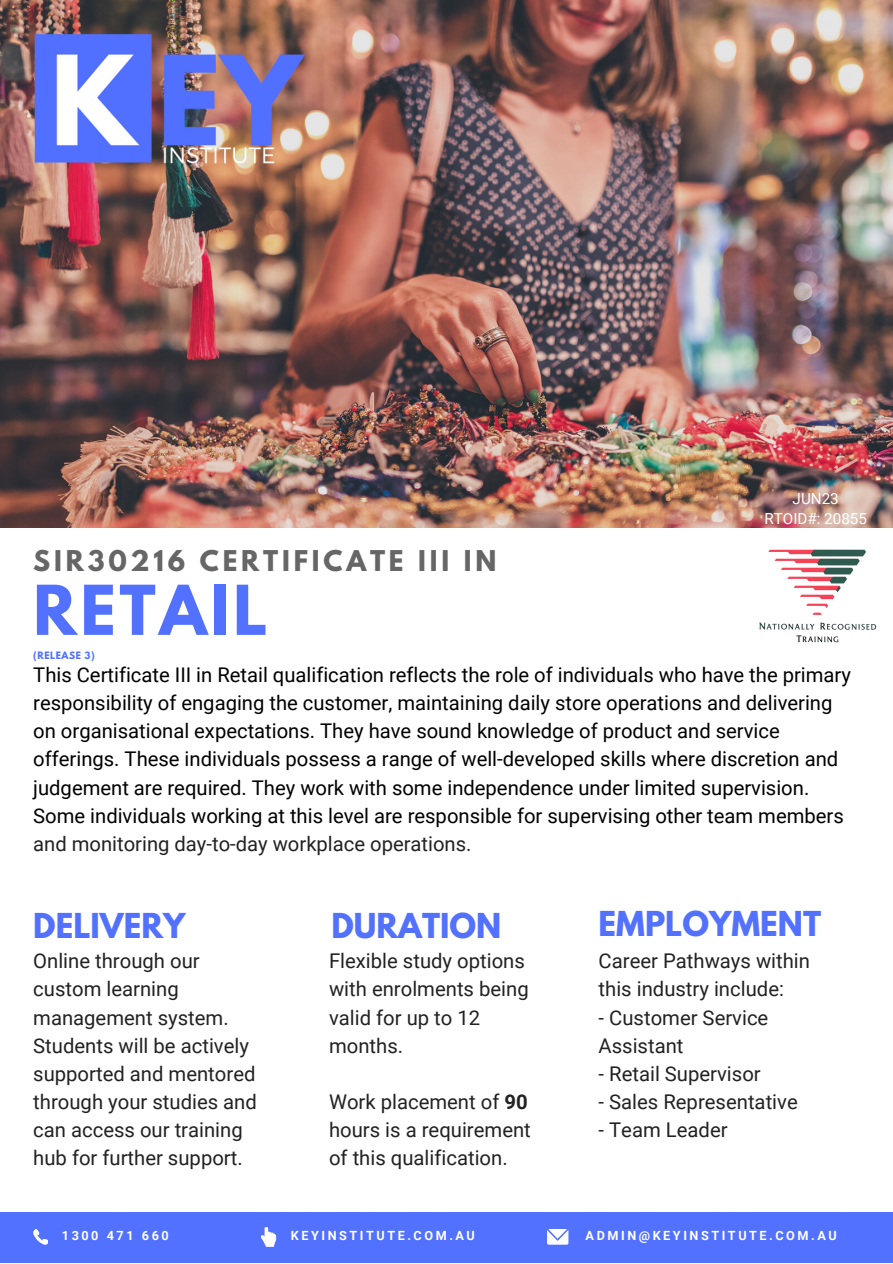
<style>
.page{position:relative;width:893px;height:1264px;background:#fff}
.page>*{position:absolute;margin:0;border:0;box-sizing:border-box;transform-origin:0 0}
.t1{font:700 60.9px "League Spartan";letter-spacing:.06em;color:#5271ff}
.t2{font:700 30.45px "League Spartan";color:#5271ff}
.t3{font:700 25.35px "League Spartan";letter-spacing:.15em;color:#666}
.t4{font:20.25px "Roboto";color:#000}
.t5{font:20.25px/28px "Roboto";color:#222}
.t6{font:15.15px "Roboto";color:#fff}
.t7{font:700 12.6px "Roboto";letter-spacing:.2em;color:#fff}
.t8{font:700 9px "League Spartan";letter-spacing:.06em;color:#5271ff}
.s1{font-weight:700}
</style>
<div class="page">
<img style="left:0;top:0;width:892px;height:528px">
<img style="left:759px;top:549px;width:118px;height:94px">
<div style="left:0;top:1212px;width:892px;height:50px;background:#5271ff"></div>
<svg style="left:33px;top:1229px;width:15px;height:15px"></svg>
<svg style="left:261px;top:1227px;width:15px;height:19px"></svg>
<svg style="left:547px;top:1229px;width:21px;height:15px"></svg>
<img style="left:11px;top:0;width:321px;height:255px">
<p class="t3" style="left:33px;top:547px;width:464px">SIR30216 CERTIFICATE III IN</p>
<p class="t1" style="left:33px;top:580px;width:236px">RETAIL</p>
<p class="t8" style="left:33px;top:650px;width:63px">(RELEASE 3)</p>
<p class="t6" style="left:792px;top:490px;width:48px">JUN23</p>
<p class="t6" style="left:764px;top:510px;width:104px">RTOID#: 20855</p>
<p class="t4" style="left:33px;top:663px;width:819px">This Certificate III in Retail qualification reflects the role of individuals who have the primary</p>
<p class="t4" style="left:33px;top:691px;width:800px">responsibility of engaging the customer, maintaining daily store operations and delivering</p>
<p class="t4" style="left:33px;top:719px;width:748px">on organisational expectations. They have sound knowledge of product and service</p>
<p class="t4" style="left:33px;top:747px;width:806px">offerings. These individuals possess a range of well-developed skills where discretion and</p>
<p class="t4" style="left:33px;top:775px;width:777px">judgement are required. They work with some independence under limited supervision.</p>
<p class="t4" style="left:33px;top:804px;width:812px">Some individuals working at this level are responsible for supervising other team members</p>
<p class="t5" style="left:33px;top:829px;width:439px">and monitoring day-to-day workplace operations.</p>
<p class="t2" style="left:33px;top:910px;width:154px">DELIVERY</p>
<p class="t5" style="left:33px;top:947px;width:225px">Online through our custom learning management system.<br>Students will be actively supported and mentored through your studies and can access our training hub for further support.</p>
<p class="t2" style="left:331px;top:910px;width:171px">DURATION</p>
<p class="t5" style="left:329px;top:947px;width:201px">Flexible study options with enrolments being valid for up to 12 months.</p>
<p class="t5" style="left:329px;top:1087px;width:203px">Work placement of <span class="s1">90 </span>hours is a requirement of this qualification.</p>
<p class="t2" style="left:598px;top:908px;width:224px">EMPLOYMENT</p>
<p class="t5" style="left:598px;top:947px;width:213px">Career Pathways within this industry include:</p>
<p class="t5" style="left:598px;top:1003px;width:171px">- Customer Service<br>Assistant</p>
<p class="t5" style="left:598px;top:1059px;width:164px">- Retail Supervisor</p>
<p class="t5" style="left:598px;top:1087px;width:201px">- Sales Representative</p>
<p class="t5" style="left:598px;top:1116px;width:130px">- Team Leader</p>
<p class="t7" style="left:62px;top:1227px;width:108px">1300 471 660</p>
<p class="t7" style="left:291px;top:1227px;width:186px">KEYINSTITUTE.COM.AU</p>
<p class="t7" style="left:585px;top:1227px;width:253px">ADMIN@KEYINSTITUTE.COM.AU</p>
</div>
